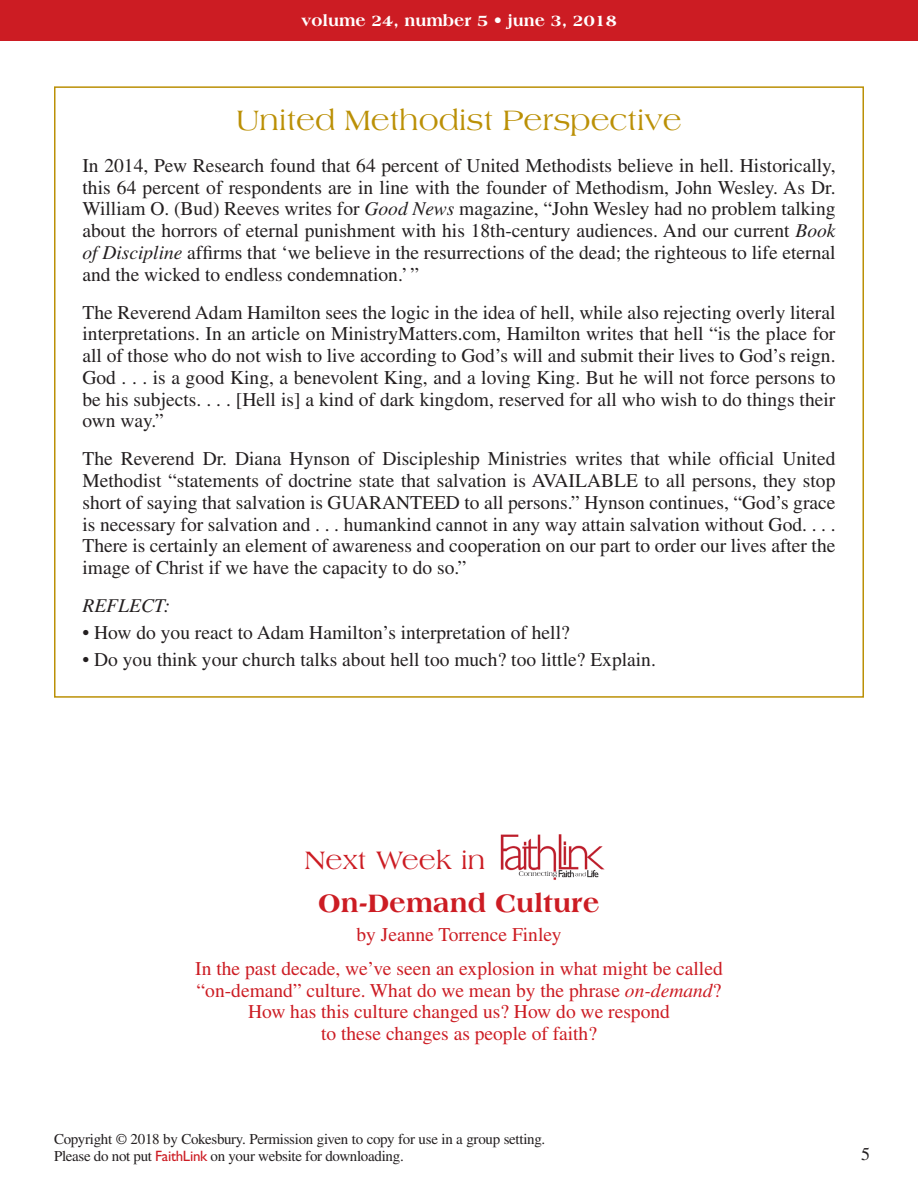
<style>
.page{position:relative;width:918px;height:1188px;background:#fff}
.page>*{position:absolute;margin:0;border:0;box-sizing:border-box;transform-origin:0 0}
.Section_subhead{font:30px "Americana Std";color:#bb9006}
.next_week_title{font:800 27px "Americana Std";color:#cc1c23}
.body_copy{font:27px "Americana Std";color:#cc1c23}
.United_Methodist_Per{font:19.5px/21.8px "Times LT Std";color:#231f20;text-align:justify}
.next_week_focus_stat{font:19.5px/21.8px "Times LT Std";color:#cc1c23;text-align:center}
.Reflect_UM_Perspecti{font:19.5px "Times LT Std";color:#231f20}
.Reflect_UM_Perspecti-2{font:italic 19.5px "Times LT Std";color:#231f20}
.t1{font:18px "Times LT Std";color:#231f20}
.t2{font:800 16.5px "Americana Std";color:#fff}
.t3{font:15px/16.5px "Times LT Std";letter-spacing:-.02em;color:#231f20}
.s1{font-style:italic}
.s2{font-family:"Gill Sans Std";color:#cc1c23}
</style>
<div class="page">
<div style="left:0;top:0;width:918px;height:40px;background:#cc1c23"></div>
<img style="left:500px;top:834px;width:105px;height:46px">
<p class="t2" style="left:301px;top:11px;width:317px">volume 24, number 5 • june 3, 2018</p>
<p class="Section_subhead" style="left:236px;top:103px;width:447px">United Methodist Perspective</p>
<p class="United_Methodist_Per" style="left:82px;top:154px;width:755px">In 2014, Pew Research found that 64 percent of United Methodists believe in hell. Historically, this 64 percent of respondents are in line with the founder of Methodism, John Wesley. As Dr.<br>William O. (Bud) Reeves writes for <span class="s1">Good News</span> magazine, “John Wesley had no problem talking about the horrors of eternal punishment with his 18th-century audiences. And our current <span class="s1">Book of Discipline</span> affirms that ‘we believe in the resurrections of the dead; the righteous to life eternal and the wicked to endless condemnation.’ ”</p>
<p class="United_Methodist_Per" style="left:82px;top:301px;width:755px">The Reverend Adam Hamilton sees the logic in the idea of hell, while also rejecting overly literal interpretations. In an article on MinistryMatters.com, Hamilton writes that hell “is the place for all of those who do not wish to live according to God’s will and submit their lives to God’s reign.<br>God . . . is a good King, a benevolent King, and a loving King. But he will not force persons to be his subjects. . . . [Hell is] a kind of dark kingdom, reserved for all who wish to do things their own way.”</p>
<p class="United_Methodist_Per" style="left:82px;top:448px;width:755px">The Reverend Dr. Diana Hynson of Discipleship Ministries writes that while official United Methodist “statements of doctrine state that salvation is AVAILABLE to all persons, they stop short of saying that salvation is GUARANTEED to all persons.” Hynson continues, “God’s grace is necessary for salvation and . . . humankind cannot in any way attain salvation without God. . . .<br>There is certainly an element of awareness and cooperation on our part to order our lives after the image of Christ if we have the capacity to do so.”</p>
<p class="Reflect_UM_Perspecti-2" style="left:82px;top:595px;width:89px">REFLECT:</p>
<p class="Reflect_UM_Perspecti" style="left:82px;top:622px;width:489px">• How do you react to Adam Hamilton’s interpretation of hell?</p>
<p class="Reflect_UM_Perspecti" style="left:82px;top:649px;width:575px">• Do you think your church talks about hell too much? too little? Explain.</p>
<p class="body_copy" style="left:305px;top:845px;width:182px">Next Week in</p>
<p class="next_week_title" style="left:318px;top:888px;width:283px">On-Demand Culture</p>
<p class="next_week_focus_stat" style="left:356px;top:923px;width:207px">by Jeanne Torrence Finley</p>
<p class="next_week_focus_stat" style="left:195px;top:957px;width:529px">In the past decade, we’ve seen an explosion in what might be called “on-demand” culture. What do we mean by the phrase <span class="s1">on-demand</span>?<br>How has this culture changed us? How do we respond<br>to these changes as people of faith?</p>
<p class="t3" style="left:54px;top:1131px;width:493px">Copyright © 2018 by Cokesbury. Permission given to copy for use in a group setting.<br>Please do not put <span class="s2">FaithLink</span> on your website for downloading.</p>
<p class="t1" style="left:861px;top:1144px;width:10px">5</p>
</div>
